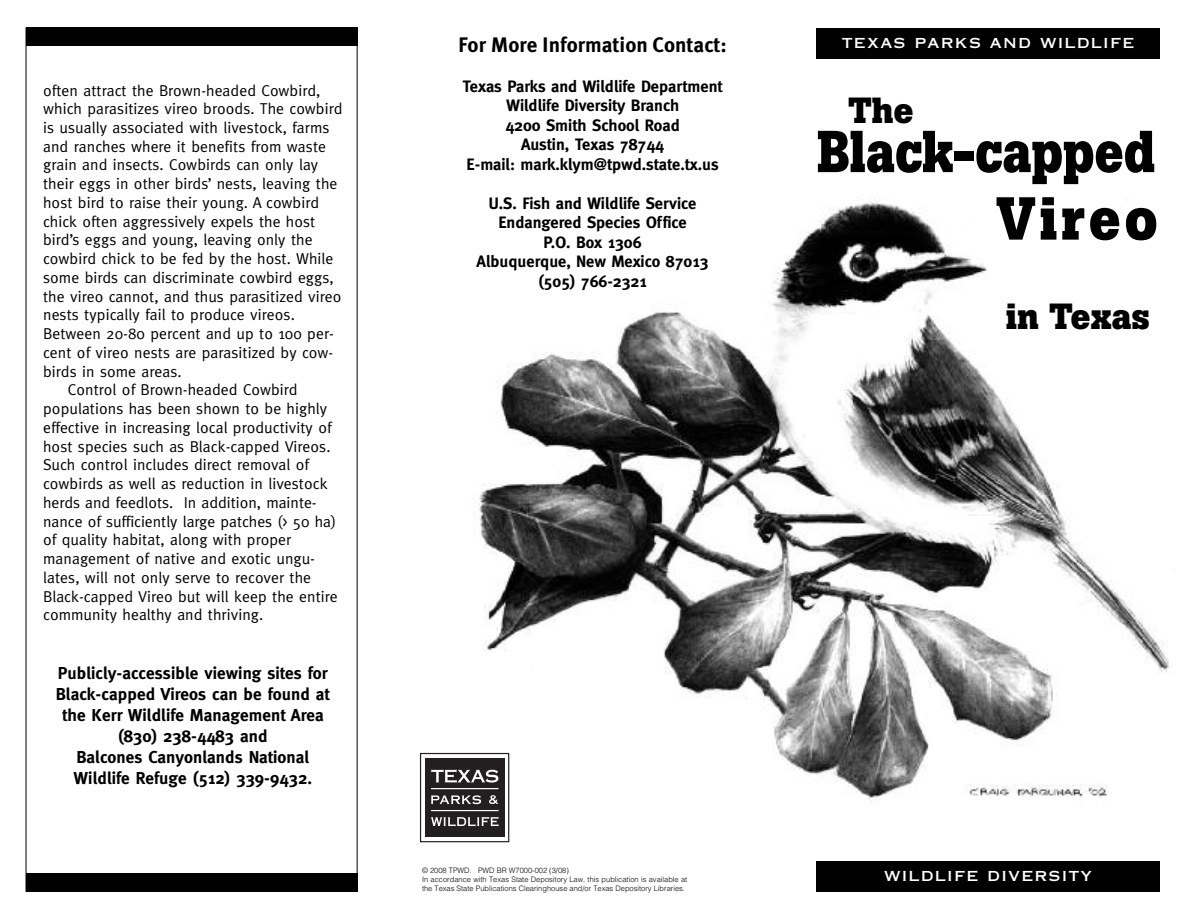
<style>
.page{position:relative;width:1188px;height:918px;background:#fff}
.page>*{position:absolute;margin:0;border:0;box-sizing:border-box;transform-origin:0 0}
.t1{font:700 60px "Boton";letter-spacing:.06em;color:#000;scale:.96 1}
.t2{font:700 58.5px "Boton";letter-spacing:-.005em;color:#000;scale:.9 1}
.t3{font:700 36px "Boton";color:#000}
.t4{font:700 21px "Meta Plus";color:#000}
.t5{font:700 17.25px/21px "Meta";letter-spacing:.005em;color:#000;text-align:center}
.t6{font:700 16.5px/19.5px "Meta";color:#000;text-align:center}
.t7{font:16.5px "Copperplate Thirty One AB";letter-spacing:.08em;color:#fff}
.t8{font:15.75px/18.8px "Meta";letter-spacing:.005em;color:#000}
.t9{font:300 7.5px/9px "Helvetica";color:#000}
</style>
<div class="page">
<div style="left:26px;top:28px;width:332px;height:18px;background:#000"></div>
<div style="left:816px;top:28px;width:344px;height:30px;background:#000"></div>
<div style="left:816px;top:861px;width:344px;height:31px;background:#000"></div>
<img style="left:472px;top:198px;width:697px;height:613px">
<div style="left:421px;top:754px;width:88px;height:88px;background:#fff"></div>
<div style="left:420px;top:753px;width:89px;height:89px;border:1px solid #231f20"></div>
<div style="left:425px;top:758px;width:79px;height:79px;background:#231f20"></div>
<svg style="left:431px;top:769px;width:67px;height:14px"></svg>
<svg style="left:431px;top:817px;width:68px;height:9px"></svg>
<svg style="left:431px;top:795px;width:50px;height:9px"></svg>
<hr style="left:431px;top:788px;width:68px;height:1px;background:#fff">
<hr style="left:431px;top:810px;width:68px;height:1px;background:#fff">
<svg style="left:489px;top:795px;width:10px;height:9px"></svg>
<div style="left:1004px;top:302px;width:152px;height:71px;background:#fff"></div>
<div style="left:26px;top:874px;width:332px;height:18px;background:#000"></div>
<p class="t8" style="left:43px;top:81px;width:301px">often attract the Brown-headed Cowbird, which parasitizes vireo broods. The cowbird is usually associated with livestock, farms and ranches where it benefits from waste grain and insects. Cowbirds can only lay their eggs in other birds’ nests, leaving the host bird to raise their young. A cowbird chick often aggressively expels the host bird’s eggs and young, leaving only the cowbird chick to be fed by the host. While some birds can discriminate cowbird eggs, the vireo cannot, and thus parasitized vireo nests typically fail to produce vireos.<br>Between 20-80 percent and up to 100 per&shy;cent of vireo nests are parasitized by cow&shy;birds in some areas.</p>
<p class="t8" style="left:43px;top:381px;width:296px;text-indent:25px">Control of Brown-headed Cowbird populations has been shown to be highly effective in increasing local productivity of host species such as Black-capped Vireos.<br>Such control includes direct removal of cowbirds as well as reduction in livestock herds and feedlots. In addition, mainte&shy;nance of sufficiently large patches (&gt; 50 ha) of quality habitat, along with proper management of native and exotic ungu&shy;lates, will not only serve to recover the Black-capped Vireo but will keep the entire community healthy and thriving.</p>
<p class="t5" style="left:56px;top:663px;width:275px">Publicly-accessible viewing sites for<br>Black-capped Vireos can be found at the Kerr Wildlife Management Area (830) 238-4483 and<br>Balcones Canyonlands National<br>Wildlife Refuge (512) 339-9432.</p>
<h3 class="t4" style="left:458px;top:32px;width:270px">For More Information Contact:</h3>
<p class="t7" style="left:842px;top:36px;width:294px">TEXAS PARKS AND WILDLIFE</p>
<p class="t6" style="left:463px;top:76px;width:261px">Texas Parks and Wildlife Department</p>
<p class="t6" style="left:505px;top:115px;width:176px">4200 Smith School Road</p>
<p class="t6" style="left:506px;top:96px;width:175px">Wildlife Diversity Branch</p>
<p class="t3" style="left:848px;top:97px;width:67px">The</p>
<p class="t6" style="left:467px;top:135px;width:254px">Austin, Texas 78744<br>E-mail: mark.klym@tpwd.state.tx.us</p>
<h1 class="t2" style="left:817px;top:131px;width:378px">Black-capped</h1>
<p class="t6" style="left:477px;top:193px;width:233px">U.S. Fish and Wildlife Service<br>Endangered Species Office<br>P.O. Box 1306<br>Albuquerque, New Mexico 87013 (505) 766-2321</p>
<p class="t1" style="left:996px;top:197px;width:170px">Vireo</p>
<p class="t3" style="left:1006px;top:303px;width:145px">in Texas</p>
<p class="t9" style="left:422px;top:866px;width:267px">© 2008 TPWD. PWD BR W7000-002 (3/08)<br>In accordance with Texas State Depository Law, this publication is available at the Texas State Publications Clearinghouse and/or Texas Depository Libraries.</p>
<p class="t7" style="left:884px;top:869px;width:209px">WILDLIFE DIVERSITY</p>
</div>
